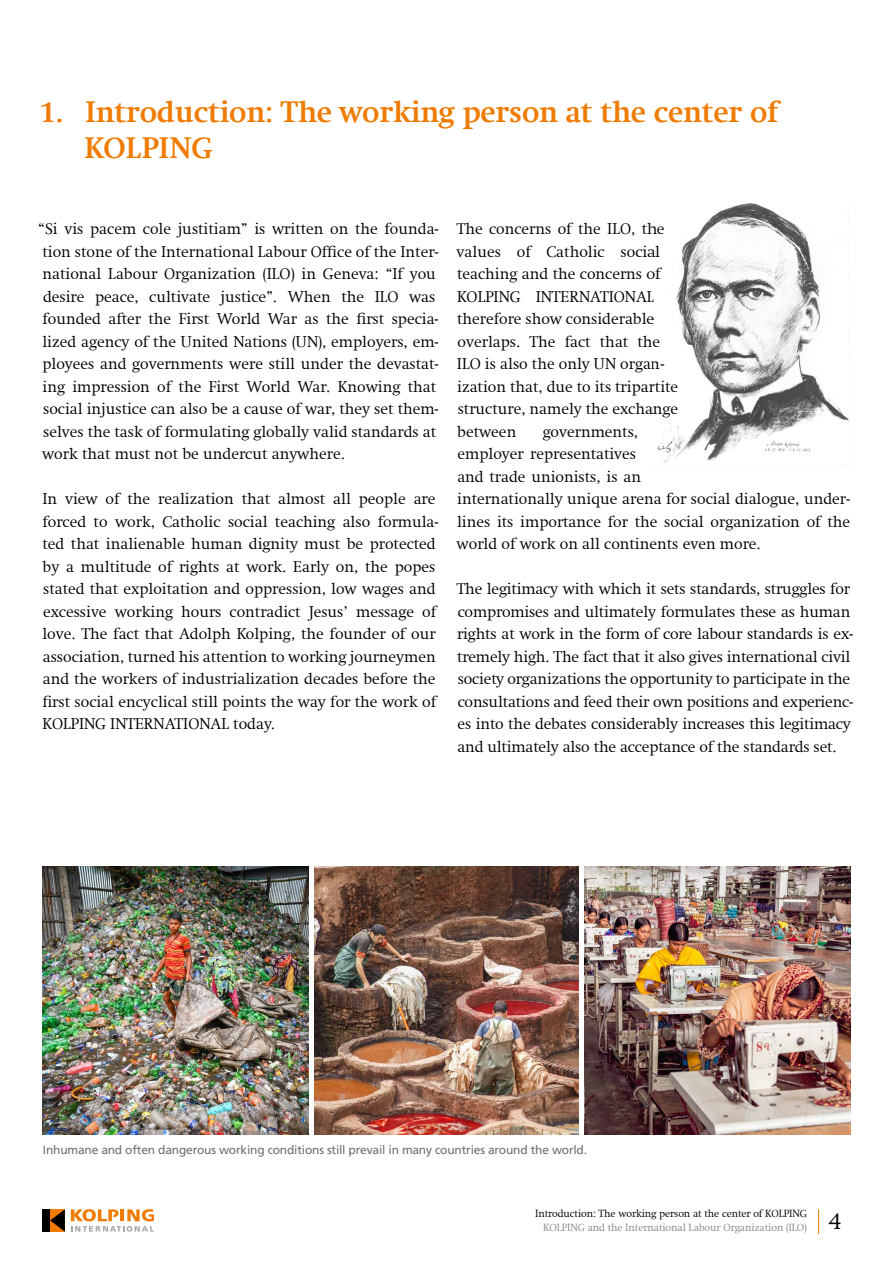
<style>
.page{position:relative;width:893px;height:1263px;background:#fff}
.page>*{position:absolute;margin:0;border:0;box-sizing:border-box;transform-origin:0 0}
.t1{font:700 30px/36px "Swift Com";letter-spacing:-.01em;color:#ef7c00}
.t2{font:300 24px "Swift Com";color:#000}
.COPY{font:300 15.75px/22.5px "Swift Com";color:#000}
.BU{font:12px "Frutiger LT Std";letter-spacing:-.015em;color:#6e6e6e}
.t3{font:300 10.5px "Swift Com";letter-spacing:-.01em;color:#000}
.t4{font:300 10.5px "Swift Com";letter-spacing:-.01em;color:#868786}
</style>
<div class="page">
<svg style="left:71px;top:1209px;width:83px;height:23px"></svg>
<div style="left:43px;top:1209px;width:7px;height:22px;background:#000"></div>
<svg style="left:50px;top:1209px;width:15px;height:22px"></svg>
<svg style="left:818px;top:1209px;width:1px;height:25px"></svg>
<img style="left:315px;top:866px;width:263px;height:268px">
<img style="left:585px;top:866px;width:265px;height:268px">
<img style="left:43px;top:866px;width:265px;height:268px">
<img style="left:657px;top:204px;width:192px;height:259px">
<p class="t1" style="left:84px;top:93px;width:696px;text-indent:-45px">1. Introduction: The working person at the center of<br>KOLPING</p>
<p class="COPY" style="left:38px;top:217px;width:402px">“Si vis pacem cole justitiam” is written on the founda&shy;tion stone of the International Labour Office of the Inter&shy;national Labour Organization (ILO) in Geneva: “If you desire peace, cultivate justice”. When the ILO was founded after the First World War as the first specia&shy;lized agency of the United Nations (UN), employers, em&shy;ployees and governments were still under the devastat&shy;ing impression of the First World War. Knowing that social injustice can also be a cause of war, they set them&shy;selves the task of formulating globally valid standards at work that must not be undercut anywhere.</p>
<p class="COPY" style="left:42px;top:487px;width:398px">In view of the realization that almost all people are forced to work, Catholic social teaching also formula&shy;ted that inalienable human dignity must be protected by a multitude of rights at work. Early on, the popes stated that exploitation and oppression, low wages and excessive working hours contradict Jesus’ message of love. The fact that Adolph Kolping, the founder of our association, turned his attention to working journeymen and the workers of industrialization decades before the first social encyclical still points the way for the work of KOLPING INTERNATIONAL today.</p>
<p class="COPY" style="left:457px;top:217px;width:223px">The concerns of the ILO, the values of Catholic social teaching and the concerns of<br>KOLPING INTERNATIONAL therefore show considerable overlaps. The fact that the<br>ILO is also the only UN organ&shy;ization that, due to its tripartite structure, namely the exchange between</p>
<p class="COPY" style="left:457px;top:420px;width:395px;text-indent:86px">governments,<br>employer representatives<br>and trade unionists, is an<br>internationally unique arena for social dialogue, under&shy;lines its importance for the social organization of the world of work on all continents even more.</p>
<p class="COPY" style="left:457px;top:577px;width:398px">The legitimacy with which it sets standards, struggles for compromises and ultimately formulates these as human rights at work in the form of core labour standards is ex&shy;tremely high. The fact that it also gives international civil society organizations the opportunity to participate in the consultations and feed their own positions and experienc&shy;es into the debates considerably increases this legitimacy and ultimately also the acceptance of the standards set.</p>
<p class="BU" style="left:43px;top:1142px;width:546px">Inhumane and often dangerous working conditions still prevail in many countries around the world.</p>
<p class="t3" style="left:535px;top:1208px;width:273px">Introduction: The working person at the center of KOLPING</p>
<p class="t4" style="left:543px;top:1221px;width:265px">KOLPING and the International Labour Organization (ILO)</p>
<h2 class="t2" style="left:828px;top:1207px;width:15px">4</h2>
</div>
